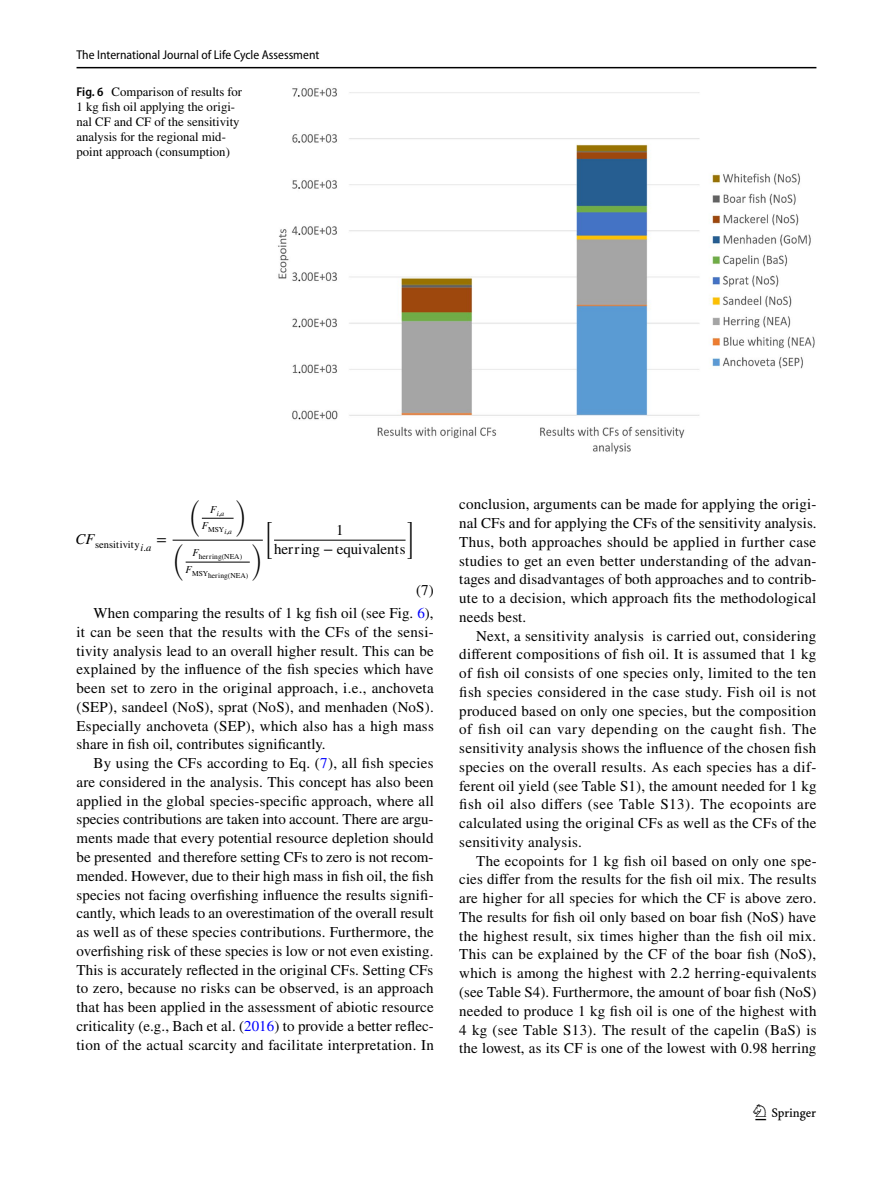
<style>
.page{position:relative;width:893px;height:1187px;background:#fff}
.page>*{position:absolute;margin:0;border:0;box-sizing:border-box;transform-origin:0 0}
.t1{font:22.5px "Springnew Regular 3";color:#000}
.t2{font:15px/18.8px "STIX";letter-spacing:.015em;color:#000;text-align:justify}
.t3{font:15px "STIX Math Regular 7";color:#000}
.t4{font:15px "STIX Math Extensions Regular 6";color:#000}
.t5{font:15px "STIX General Regular 7";color:#000}
.t6{font:12.75px/15px "STIX";color:#000}
.t7{font:semi-condensed 12.75px "Myriad Pro";color:#000}
.t8{font:10.5px "STIX Math Regular 7";color:#000}
.t9{font:7.5px "STIX Math Regular 7";color:#000}
.t10{font:7.5px "STIX General Italic 7";color:#000}
.s1{font-family:"Myriad Pro";font-weight:600;font-stretch:semi-condensed}
.s2{font-family:"STIX General Italic 7"}
.s3{font-family:"STIX General Regular 7"}
.s4{color:#00f}
</style>
<div class="page">
<hr style="left:77px;top:67px;width:739px;height:1px;background:#000">
<hr style="left:202px;top:517px;width:32px;height:1px;background:#000">
<hr style="left:173px;top:539px;width:90px;height:1px;background:#000">
<hr style="left:186px;top:561px;width:64px;height:1px;background:#000">
<hr style="left:274px;top:539px;width:132px;height:1px;background:#000">
<img style="left:278px;top:88px;width:537px;height:366px">
<p class="t7" style="left:77px;top:48px;width:244px">The International Journal of Life Cycle Assessment</p>
<p class="t6" style="left:77px;top:85px;width:167px"><span class="s1">Fig. 6</span> Comparison of results for<br>1 kg fish oil applying the origi&shy;nal CF and CF of the sensitivity analysis for the regional mid&shy;point approach (consumption)</p>
<p class="t8" style="left:76px;top:540px;width:93px"><sup>CF</sup>sensitivity<span class="s2">i</span><span class="s3">.</span><span class="s2">a</span> <sup>=</sup></p>
<p class="t4" style="left:235px;top:487px;width:13px">)</p>
<p class="t4" style="left:189px;top:487px;width:13px">(</p>
<p class="t10" style="left:210px;top:508px;width:16px"><sup>F</sup>i<span class="s3">,</span>a</p>
<p class="t4" style="left:265px;top:508px;width:9px">[</p>
<p class="t5" style="left:336px;top:521px;width:9px">1</p>
<p class="t4" style="left:407px;top:508px;width:9px">]</p>
<p class="t9" style="left:202px;top:526px;width:32px"><sup>F</sup>MSY<span class="s2">i</span><span class="s3">,</span><span class="s2">a</span></p>
<p class="t4" style="left:173px;top:530px;width:13px">(</p>
<p class="t9" style="left:192px;top:554px;width:51px"><sup>F</sup>herring(NEA)</p>
<p class="t4" style="left:252px;top:530px;width:13px">)</p>
<p class="t3" style="left:274px;top:544px;width:133px">herring − equivalents</p>
<p class="t9" style="left:186px;top:573px;width:64px"><sup>F</sup>MSYhering(NEA)</p>
<p class="t2" style="left:416px;top:581px;width:19px">(7)</p>
<p class="t2" style="left:77px;top:604px;width:359px;text-indent:17px">When comparing the results of 1 kg fish oil (see Fig. <span class="s4">6</span>), it can be seen that the results with the CFs of the sensi&shy;tivity analysis lead to an overall higher result. This can be explained by the influence of the fish species which have been set to zero in the original approach, i.e., anchoveta (SEP), sandeel (NoS), sprat (NoS), and menhaden (NoS).<br>Especially anchoveta (SEP), which also has a high mass share in fish oil, contributes significantly.</p>
<p class="t2" style="left:77px;top:754px;width:359px;text-indent:17px">By using the CFs according to Eq. (<span class="s4">7</span>), all fish species are considered in the analysis. This concept has also been applied in the global species-specific approach, where all species contributions are taken into account. There are argu&shy;ments made that every potential resource depletion should be presented and therefore setting CFs to zero is not recom&shy;mended. However, due to their high mass in fish oil, the fish species not facing overfishing influence the results signifi&shy;cantly, which leads to an overestimation of the overall result as well as of these species contributions. Furthermore, the overfishing risk of these species is low or not even existing.<br>This is accurately reflected in the original CFs. Setting CFs to zero, because no risks can be observed, is an approach that has been applied in the assessment of abiotic resource criticality (e.g., Bach et al. (<span class="s4">2016</span>) to provide a better reflec&shy;tion of the actual scarcity and facilitate interpretation. In</p>
<p class="t2" style="left:459px;top:496px;width:359px">conclusion, arguments can be made for applying the origi&shy;nal CFs and for applying the CFs of the sensitivity analysis.<br>Thus, both approaches should be applied in further case studies to get an even better understanding of the advan&shy;tages and disadvantages of both approaches and to contrib&shy;ute to a decision, which approach fits the methodological needs best.</p>
<p class="t2" style="left:459px;top:627px;width:359px;text-indent:17px">Next, a sensitivity analysis is carried out, considering different compositions of fish oil. It is assumed that 1 kg of fish oil consists of one species only, limited to the ten fish species considered in the case study. Fish oil is not produced based on only one species, but the composition of fish oil can vary depending on the caught fish. The sensitivity analysis shows the influence of the chosen fish species on the overall results. As each species has a dif&shy;ferent oil yield (see Table S1), the amount needed for 1 kg fish oil also differs (see Table S13). The ecopoints are calculated using the original CFs as well as the CFs of the sensitivity analysis.</p>
<p class="t2" style="left:459px;top:852px;width:359px;text-indent:17px">The ecopoints for 1 kg fish oil based on only one spe&shy;cies differ from the results for the fish oil mix. The results are higher for all species for which the CF is above zero.<br>The results for fish oil only based on boar fish (NoS) have the highest result, six times higher than the fish oil mix.<br>This can be explained by the CF of the boar fish (NoS), which is among the highest with 2.2 herring-equivalents (see Table S4). Furthermore, the amount of boar fish (NoS) needed to produce 1 kg fish oil is one of the highest with 4 kg (see Table S13). The result of the capelin (BaS) is the lowest, as its CF is one of the lowest with 0.98 herring</p>
<h1 class="t1" style="left:755px;top:1104px;width:62px">1 3</h1>
</div>
